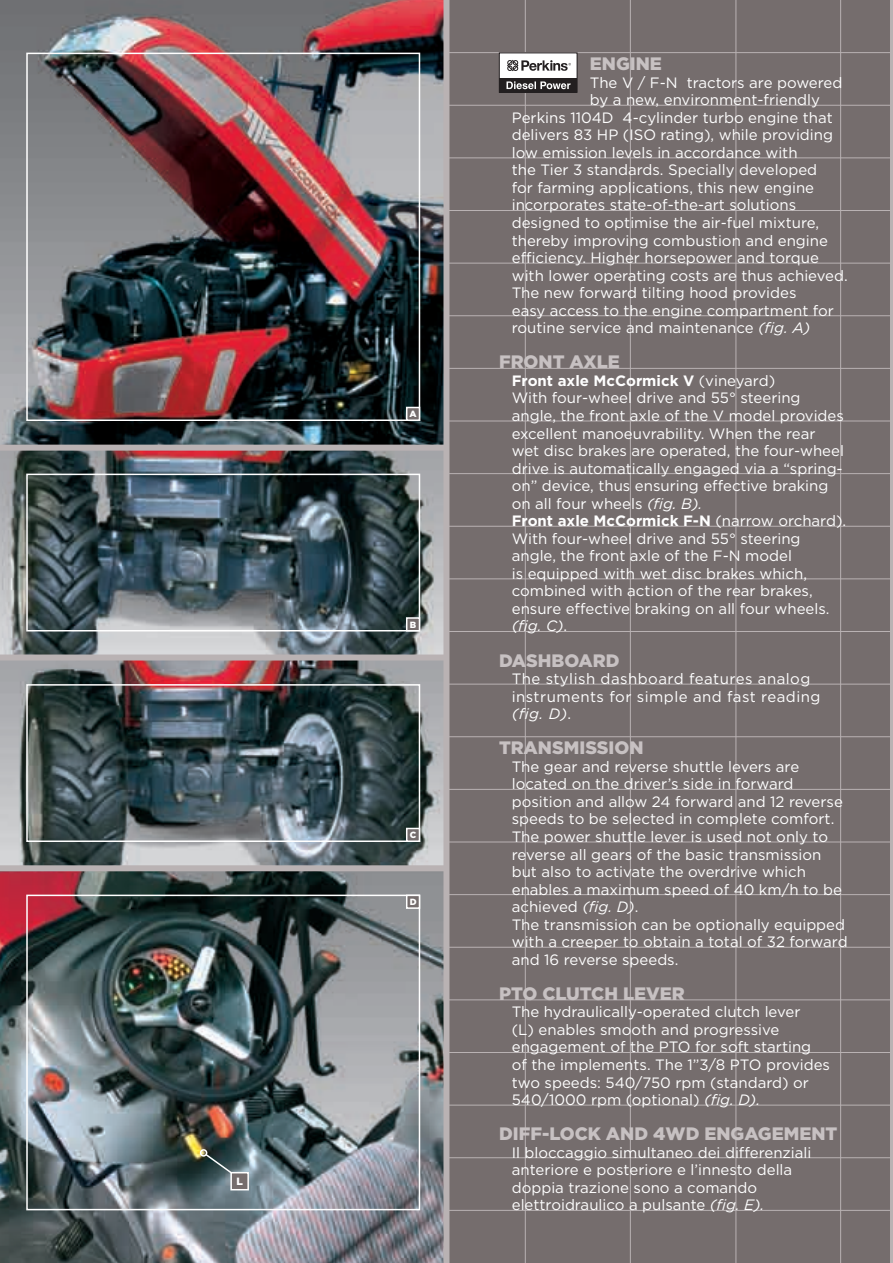
<style>
.page{position:relative;width:893px;height:1263px;background:#fff}
.page>*{position:absolute;margin:0;border:0;box-sizing:border-box;transform-origin:0 0}
.t1{font:900 18px "Gotham";color:#c7c1c2}
.t2{font:15px/17.5px "Gotham";color:#fff}
.t3{font:15px/17.5px "Gotham";letter-spacing:.03em;color:#fff}
.t4{font:900 10.5px "Gotham";color:#fff}
.t5{font:900 9px "Gotham";color:#fff}
.s1{font-style:italic}
.s2{font-weight:700}
</style>
<div class="page">
<img style="left:0;top:451px;width:443px;height:812px">
<img style="left:0;top:660px;width:443px;height:205px">
<img style="left:0;top:0;width:443px;height:445px">
<div style="left:446px;top:0;width:447px;height:1263px;background:#756d6d"></div>
<hr style="left:446px;top:210px;width:447px;height:1px;background:#b9b2b3">
<hr style="left:446px;top:105px;width:447px;height:1px;background:#b9b2b3">
<hr style="left:446px;top:52px;width:447px;height:1px;background:#b9b2b3">
<hr style="left:446px;top:158px;width:447px;height:1px;background:#b9b2b3">
<hr style="left:446px;top:263px;width:447px;height:1px;background:#b9b2b3">
<hr style="left:446px;top:368px;width:447px;height:1px;background:#b9b2b3">
<hr style="left:446px;top:473px;width:447px;height:1px;background:#b9b2b3">
<hr style="left:446px;top:579px;width:447px;height:1px;background:#b9b2b3">
<hr style="left:446px;top:684px;width:447px;height:1px;background:#b9b2b3">
<hr style="left:446px;top:789px;width:447px;height:1px;background:#b9b2b3">
<hr style="left:446px;top:894px;width:447px;height:1px;background:#b9b2b3">
<hr style="left:446px;top:999px;width:447px;height:1px;background:#b9b2b3">
<hr style="left:446px;top:1105px;width:447px;height:1px;background:#b9b2b3">
<hr style="left:446px;top:315px;width:447px;height:1px;background:#b9b2b3">
<hr style="left:525px;top:0;width:1px;height:1263px;background:#b9b2b3">
<hr style="left:630px;top:0;width:1px;height:1263px;background:#b9b2b3">
<hr style="left:736px;top:0;width:1px;height:1263px;background:#b9b2b3">
<hr style="left:840px;top:0;width:1px;height:1263px;background:#b9b2b3">
<hr style="left:446px;top:421px;width:447px;height:1px;background:#b9b2b3">
<hr style="left:446px;top:526px;width:447px;height:1px;background:#b9b2b3">
<hr style="left:446px;top:631px;width:447px;height:1px;background:#b9b2b3">
<hr style="left:446px;top:736px;width:447px;height:1px;background:#b9b2b3">
<hr style="left:446px;top:842px;width:447px;height:1px;background:#b9b2b3">
<hr style="left:446px;top:947px;width:447px;height:1px;background:#b9b2b3">
<hr style="left:446px;top:1052px;width:447px;height:1px;background:#b9b2b3">
<hr style="left:446px;top:1157px;width:447px;height:1px;background:#b9b2b3">
<hr style="left:446px;top:1210px;width:447px;height:1px;background:#b9b2b3">
<div style="left:26px;top:53px;width:394px;height:368px;border:2px solid #fff"></div>
<div style="left:26px;top:474px;width:394px;height:157px;border:2px solid #fff"></div>
<div style="left:26px;top:684px;width:394px;height:158px;border:2px solid #fff"></div>
<div style="left:26px;top:895px;width:394px;height:315px;border:2px solid #fff"></div>
<hr style="left:890px;top:0;width:3px;height:1263px;background:#b9b2b3">
<div style="left:0;top:445px;width:446px;height:6px;background:#b9b2b3"></div>
<div style="left:0;top:654px;width:446px;height:6px;background:#b9b2b3"></div>
<div style="left:0;top:865px;width:446px;height:6px;background:#b9b2b3"></div>
<div style="left:443px;top:0;width:6px;height:1263px;background:#b9b2b3"></div>
<svg style="left:204px;top:1152px;width:39px;height:30px"></svg>
<div style="left:200px;top:1149px;width:7px;height:7px;border:2px solid #fff;border-radius:50%"></div>
<div style="left:231px;top:1173px;width:17px;height:17px;background:#756d6d"></div>
<div style="left:230px;top:1172px;width:19px;height:18px;border:2px solid #fff"></div>
<div style="left:407px;top:407px;width:12px;height:13px;background:#756d6d"></div>
<div style="left:406px;top:407px;width:14px;height:14px;border:2px solid #fff"></div>
<div style="left:407px;top:618px;width:12px;height:13px;background:#756d6d"></div>
<div style="left:406px;top:617px;width:14px;height:14px;border:2px solid #fff"></div>
<div style="left:407px;top:828px;width:12px;height:13px;background:#756d6d"></div>
<div style="left:406px;top:828px;width:14px;height:14px;border:2px solid #fff"></div>
<div style="left:407px;top:895px;width:12px;height:13px;background:#756d6d"></div>
<div style="left:406px;top:895px;width:14px;height:14px;border:2px solid #fff"></div>
<div style="left:499px;top:53px;width:78px;height:39px;background:#fff"></div>
<svg style="left:507px;top:60px;width:64px;height:11px"></svg>
<div style="left:499px;top:78px;width:78px;height:15px;background:#231f20"></div>
<svg style="left:506px;top:81px;width:64px;height:8px"></svg>
<p class="t4" style="left:236px;top:1175px;width:8px">l</p>
<p class="t5" style="left:409px;top:409px;width:9px">a</p>
<p class="t5" style="left:410px;top:619px;width:8px">b</p>
<p class="t5" style="left:410px;top:830px;width:7px">c</p>
<p class="t5" style="left:410px;top:896px;width:8px">D</p>
<p class="t1" style="left:590px;top:53px;width:74px">ENGINE</p>
<p class="t2" style="left:590px;top:73px;width:254px">The V / F-N tractors are powered</p>
<p class="t2" style="left:590px;top:91px;width:232px">by a new, environment-friendly</p>
<p class="t2" style="left:512px;top:108px;width:323px">Perkins 1104D 4-cylinder turbo engine that</p>
<p class="t2" style="left:512px;top:126px;width:323px">delivers 83 HP (ISO rating), while providing</p>
<p class="t2" style="left:512px;top:143px;width:287px">low emission levels in accordance with</p>
<p class="t2" style="left:512px;top:161px;width:307px">the Tier 3 standards. Specially developed</p>
<p class="t2" style="left:512px;top:179px;width:304px">for farming applications, this new engine</p>
<p class="t2" style="left:512px;top:196px;width:286px">incorporates state-of-the-art solutions</p>
<p class="t2" style="left:512px;top:214px;width:309px">designed to optimise the air-fuel mixture,</p>
<p class="t2" style="left:512px;top:231px;width:318px">thereby improving combustion and engine</p>
<p class="t2" style="left:512px;top:249px;width:309px">efficiency. Higher horsepower and torque</p>
<p class="t2" style="left:512px;top:266px;width:337px">with lower operating costs are thus achieved.</p>
<p class="t2" style="left:512px;top:284px;width:286px">The new forward tilting hood provides</p>
<p class="t2" style="left:512px;top:301px;width:324px">easy access to the engine compartment for</p>
<p class="t2" style="left:512px;top:319px;width:300px">routine service and maintenance <span class="s1">(fig. A)</span></p>
<p class="t1" style="left:499px;top:352px;width:122px">FRONT AXLE</p>
<p class="t2" style="left:512px;top:372px;width:336px"><span class="s2">Front axle McCormick V</span> (vineyard)<br>With four-wheel drive and 55° steering angle, the front axle of the V model provides excellent manoeuvrability. When the rear wet disc brakes are operated, the four-wheel drive is automatically engaged via a “spring&shy;on” device, thus ensuring effective braking on all four wheels <span class="s1">(fig. B).<br></span><span class="s2">Front axle McCormick F-N</span> (narrow orchard).<br>With four-wheel drive and 55° steering angle, the front axle of the F-N model<br>is equipped with wet disc brakes which, combined with action of the rear brakes, ensure effective braking on all four wheels. <span class="s1">(fig. C)</span>.</p>
<p class="t1" style="left:499px;top:650px;width:67px">DASHBOAR</p>
<p class="t1" style="left:606px;top:650px;width:15px">D</p>
<p class="t3" style="left:512px;top:670px;width:310px">The stylish dashboard features analog instruments for simple and fast reading <span class="s1">(fig. D)</span>.</p>
<p class="t1" style="left:499px;top:737px;width:146px">TRANSMISSION</p>
<p class="t2" style="left:512px;top:757px;width:337px">The gear and reverse shuttle levers are located on the driver’s side in forward position and allow 24 forward and 12 reverse speeds to be selected in complete comfort.<br>The power shuttle lever is used not only to reverse all gears of the basic transmission but also to activate the overdrive which enables a maximum speed of 40 km/h to be achieved <span class="s1">(fig. D)</span>.<br>The transmission can be optionally equipped with a creeper to obtain a total of 32 forward and 16 reverse speeds.</p>
<p class="t1" style="left:499px;top:983px;width:180px">PTO CLUTCH LEVER</p>
<p class="t2" style="left:512px;top:1003px;width:320px">The hydraulically-operated clutch lever<br>(L) enables smooth and progressive engagement of the PTO for soft starting of the implements. The 1”3/8 PTO provides two speeds: 540/750 rpm (standard) or 540/1000 rpm (optional) <span class="s1">(fig. D).</span></p>
<p class="t1" style="left:499px;top:1123px;width:340px">DIFF-LOCKAND 4WD ENGAGEMENT</p>
<p class="t2" style="left:512px;top:1143px;width:301px">Il bloccaggio simultaneo dei differenziali anteriore e posteriore e l’innesto della doppia trazione sono a comando elettroidraulico a pulsante <span class="s1">(fig. E).</span></p>
</div>
